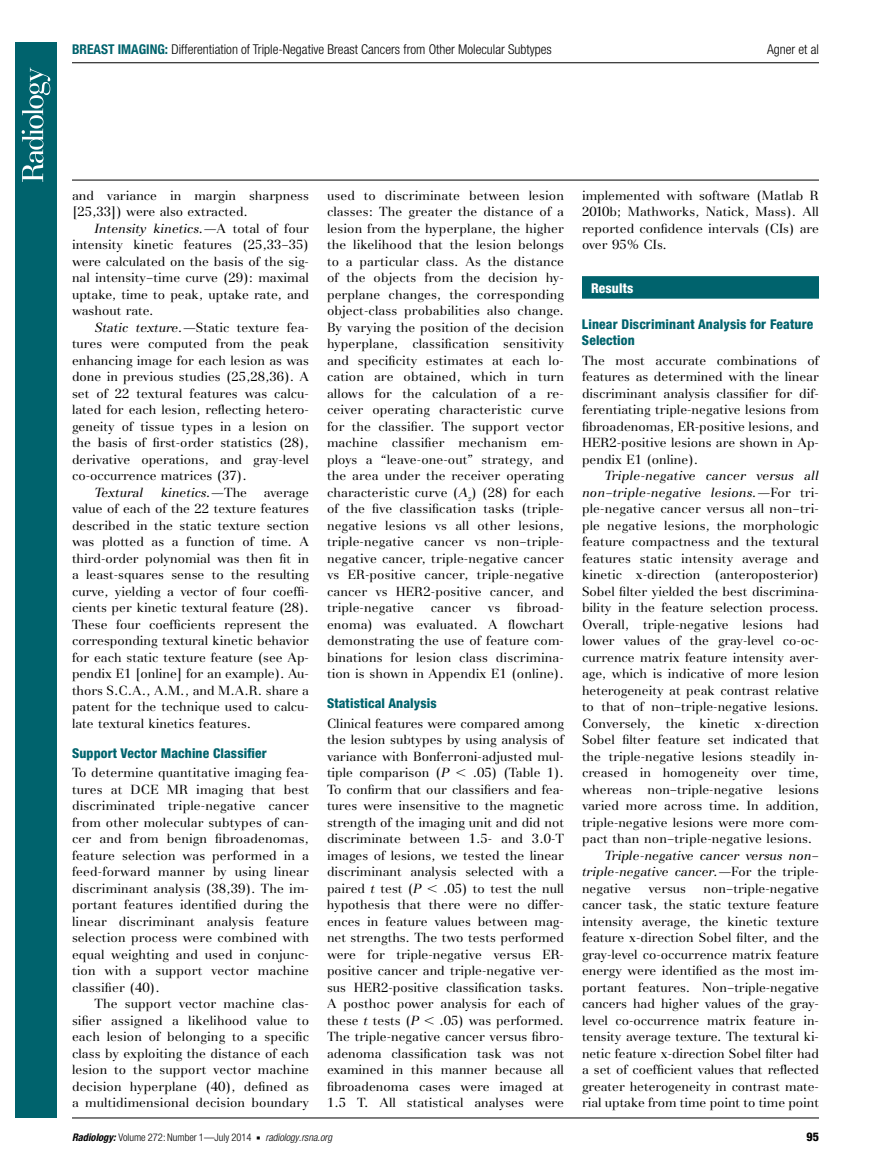
<style>
.page{position:relative;width:891px;height:1175px;background:#fff}
.page>*{position:absolute;margin:0;border:0;box-sizing:border-box;transform-origin:0 0}
.t1{font:300 condensed 13.5px "Helvetica Neue";color:#000}
.t2{font:800 condensed 13.5px/16.5px "Helvetica Neue";letter-spacing:.01em;color:#00636d}
.t3{font:800 condensed 13.5px "Helvetica Neue";letter-spacing:.01em;color:#fff}
.t4{font:13.2px/16.5px "AT Basilia";color:#000;text-align:justify}
.t5{font:italic 13.2px/16.5px "AT Basilia";color:#000;text-align:justify}
.t6{font:800 condensed 12px "Helvetica Neue";color:#000}
.t7{font:300 condensed 10.5px "Helvetica Neue";color:#000}
.s1{font-weight:700;color:#00636d}
.s2{font-style:italic}
.s3{font-style:normal}
.s4{font-family:"Universal Greekwith Math Pi"}
.s5{font-weight:700;font-style:italic}
.s6{font-family:"Universal Newswith Comm Pi";font-weight:400;font-stretch:normal;font-size:6px}
</style>
<div class="page">
<hr style="left:72px;top:180px;width:747px;height:1px;background:#000">
<hr style="left:72px;top:1117px;width:747px;height:1px;background:#000">
<hr style="left:72px;top:62px;width:747px;height:1px;background:#000">
<div style="left:582px;top:276px;width:237px;height:23px;background:#00636d"></div>
<div style="left:15px;top:42px;width:42px;height:1075px;background:#00636d"></div>
<svg style="left:22px;top:68px;width:28px;height:114px"></svg>
<p class="t1" style="left:72px;top:41px;width:481px"><span class="s1">BREAST IMAGING:</span> Differentiation of Triple-Negative Breast Cancers from Other Molecular Subtypes</p>
<p class="t1" style="left:767px;top:41px;width:53px">Agner et al</p>
<p class="t4" style="left:72px;top:187px;width:238px">and variance in margin sharpness [25,33]) were also extracted.</p>
<p class="t4" style="left:72px;top:220px;width:239px;text-indent:23px"><span class="s2">Intensity kinetics.—</span>A total of four intensity kinetic features (25,33–35) were calculated on the basis of the sig&shy;nal intensity–time curve (29): maximal uptake, time to peak, uptake rate, and washout rate.</p>
<p class="t4" style="left:72px;top:319px;width:239px;text-indent:23px"><span class="s2">Static texture.—</span>Static texture fea&shy;tures were computed from the peak enhancing image for each lesion as was done in previous studies (25,28,36). A set of 22 textural features was calcu&shy;lated for each lesion, reflecting hetero&shy;geneity of tissue types in a lesion on the basis of first-order statistics (28), derivative operations, and gray-level co-occurrence matrices (37).</p>
<p class="t5" style="left:95px;top:484px;width:50px">Textural</p>
<p class="t5" style="left:161px;top:484px;width:88px">kinetics.—<span class="s3">The</span></p>
<p class="t4" style="left:72px;top:484px;width:239px;text-indent:192px">average value of each of the 22 texture features described in the static texture section was plotted as a function of time. A third-order polynomial was then fit in a least-squares sense to the resulting curve, yielding a vector of four coeffi&shy;cients per kinetic textural feature (28).<br>These four coefficients represent the corresponding textural kinetic behavior for each static texture feature (see Ap&shy;pendix E1 [online] for an example). Au&shy;thors S.C.A., A.M., and M.A.R. share a patent for the technique used to calcu&shy;late textural kinetics features.</p>
<p class="t2" style="left:72px;top:744px;width:196px">Support Vector Machine Classifier</p>
<p class="t4" style="left:72px;top:764px;width:239px">To determine quantitative imaging fea&shy;tures at DCE MR imaging that best discriminated triple-negative cancer from other molecular subtypes of can&shy;cer and from benign fibroadenomas, feature selection was performed in a feed-forward manner by using linear discriminant analysis (38,39). The im&shy;portant features identified during the linear discriminant analysis feature selection process were combined with equal weighting and used in conjunc&shy;tion with a support vector machine classifier (40).</p>
<p class="t4" style="left:72px;top:995px;width:239px;text-indent:23px">The support vector machine clas&shy;sifier assigned a likelihood value to each lesion of belonging to a specific class by exploiting the distance of each lesion to the support vector machine decision hyperplane (40), defined as a multidimensional decision boundary</p>
<p class="t4" style="left:327px;top:187px;width:239px">used to discriminate between lesion classes: The greater the distance of a lesion from the hyperplane, the higher the likelihood that the lesion belongs to a particular class. As the distance of the objects from the decision hy&shy;perplane changes, the corresponding object-class probabilities also change.<br>By varying the position of the decision hyperplane, classification sensitivity and specificity estimates at each lo&shy;cation are obtained, which in turn allows for the calculation of a re&shy;ceiver operating characteristic curve for the classifier. The support vector machine classifier mechanism em&shy;ploys a “leave-one-out” strategy, and the area under the receiver operating characteristic curve (<span class="s2">A</span><sub>z</sub>) (28) for each of the five classification tasks (triple&shy;negative lesions vs all other lesions, triple-negative cancer vs non–triple&shy;negative cancer, triple-negative cancer vs ER-positive cancer, triple-negative cancer vs HER2-positive cancer, and triple-negative</p>
<p class="t4" style="left:327px;top:599px;width:239px;text-indent:190px">fibroad&shy;enoma) was evaluated. A flowchart demonstrating the use of feature com&shy;binations for lesion class discrimina&shy;tion is shown in Appendix E1 (online).</p>
<p class="t2" style="left:327px;top:695px;width:111px">Statistical Analysis</p>
<p class="t4" style="left:327px;top:715px;width:239px">Clinical features were compared among the lesion subtypes by using analysis of variance with Bonferroni-adjusted mul&shy;tiple comparison (<span class="s2">P</span> <span class="s4">,</span> .05) (Table 1).<br>To confirm that our classifiers and fea&shy;tures were insensitive to the magnetic strength of the imaging unit and did not discriminate between 1.5- and 3.0-T images of lesions, we tested the linear discriminant analysis selected with a paired <span class="s2">t</span> test (<span class="s2">P</span> <span class="s4">,</span> .05) to test the null hypothesis that there were no differ&shy;ences in feature values between mag&shy;net strengths. The two tests performed were for triple-negative versus ER&shy;positive cancer and triple-negative ver&shy;sus HER2-positive classification tasks.<br>A posthoc power analysis for each of these <span class="s2">t</span> tests (<span class="s2">P</span> <span class="s4">,</span> .05) was performed.<br>The triple-negative cancer versus fibro&shy;adenoma classification task was not examined in this manner because all fibroadenoma cases were imaged at 1.5 T. All statistical analyses were</p>
<p class="t4" style="left:431px;top:599px;width:42px">cancer</p>
<p class="t4" style="left:488px;top:599px;width:14px">vs</p>
<p class="t4" style="left:582px;top:187px;width:239px">implemented with software (Matlab R 2010b; Mathworks, Natick, Mass). All reported confidence intervals (CIs) are over 95% CIs.</p>
<p class="t3" style="left:591px;top:279px;width:44px">Results</p>
<p class="t2" style="left:582px;top:315px;width:233px">Linear Discriminant Analysis for Feature<br>Selection</p>
<p class="t4" style="left:582px;top:352px;width:239px">The most accurate combinations of features as determined with the linear discriminant analysis classifier for dif&shy;ferentiating triple-negative lesions from fibroadenomas, ER-positive lesions, and HER2-positive lesions are shown in Ap&shy;pendix E1 (online).</p>
<p class="t4" style="left:582px;top:467px;width:239px;text-indent:23px"><span class="s2">Triple-negative cancer versus all non–triple-negative lesions.—</span>For tri&shy;ple-negative cancer versus all non–tri&shy;ple negative lesions, the morphologic feature compactness and the textural features static intensity average and kinetic x-direction (anteroposterior)<br>Sobel filter yielded the best discrimina&shy;bility in the feature selection process.<br>Overall, triple-negative lesions had lower values of the gray-level co-oc&shy;currence matrix feature intensity aver&shy;age, which is indicative of more lesion heterogeneity at peak contrast relative to that of non–triple-negative lesions.<br>Conversely, the kinetic x-direction Sobel filter feature set indicated that the triple-negative lesions steadily in&shy;creased in homogeneity over time, whereas non–triple-negative lesions varied more across time. In addition, triple-negative lesions were more com&shy;pact than non–triple-negative lesions.</p>
<p class="t5" style="left:582px;top:847px;width:238px;text-indent:23px">Triple-negative cancer versus non– triple-negative cancer.—<span class="s3">For the triple&shy;negative</span></p>
<p class="t4" style="left:582px;top:880px;width:239px;text-indent:122px">non–triple-negative cancer task, the static texture feature intensity average, the kinetic texture feature x-direction Sobel filter, and the gray-level co-occurrence matrix feature energy were identified as the most im&shy;portant features. Non–triple-negative cancers had higher values of the gray&shy;level co-occurrence matrix feature in&shy;tensity average texture. The textural ki&shy;netic feature x-direction Sobel filter had a set of coefficient values that reflected greater heterogeneity in contrast mate&shy;rial uptake from time point to time point</p>
<p class="t4" style="left:649px;top:880px;width:39px">versus</p>
<p class="t7" style="left:72px;top:1130px;width:262px"><span class="s5">Radiology:</span> Volume 272: Number 1—July 2014 <span class="s6">n</span> <span class="s2">radiology.rsna.org</span></p>
<p class="t6" style="left:807px;top:1128px;width:14px">95</p>
</div>
